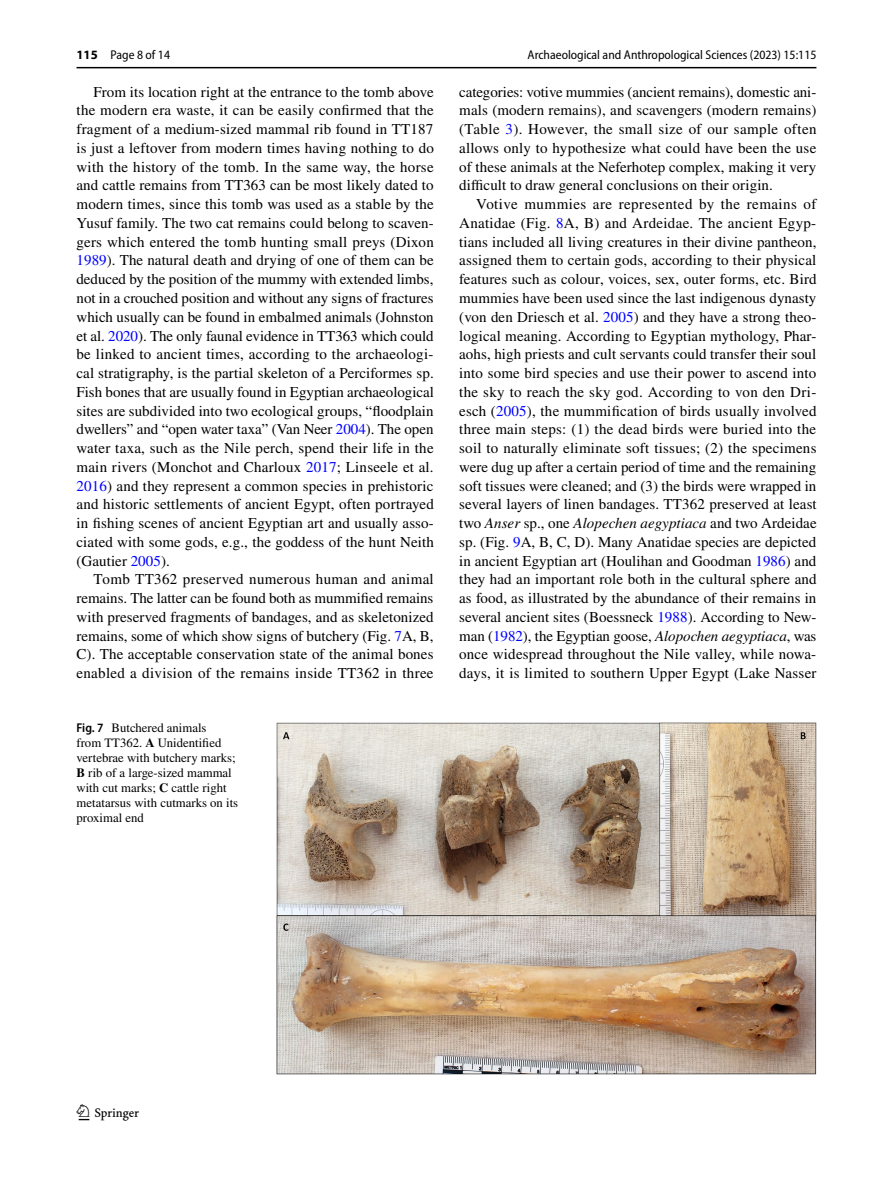
<style>
.page{position:relative;width:893px;height:1187px;background:#fff}
.page>*{position:absolute;margin:0;border:0;box-sizing:border-box;transform-origin:0 0}
.t1{font:22.5px "Springnew Regular 2";color:#000}
.t2{font:15px/18.8px "STIX";letter-spacing:.01em;color:#000;text-align:justify}
.t3{font:12.75px/15px "STIX";color:#000}
.t4{font:semi-condensed 12.75px "Myriad Pro";color:#000}
.s1{font-weight:700;font-stretch:normal}
.s2{color:#00f}
.s3{font-family:"Myriad Pro";font-weight:600;font-stretch:semi-condensed}
.s4{font-weight:700}
.s5{font-style:italic}
</style>
<div class="page">
<hr style="left:77px;top:67px;width:739px;height:1px;background:#000">
<img style="left:276px;top:722px;width:540px;height:351px">
<p class="t4" style="left:77px;top:48px;width:95px"><span class="s1">115</span> Page 8 of 14</p>
<p class="t2" style="left:77px;top:83px;width:359px;text-indent:17px">From its location right at the entrance to the tomb above the modern era waste, it can be easily confirmed that the fragment of a medium-sized mammal rib found in TT187 is just a leftover from modern times having nothing to do with the history of the tomb. In the same way, the horse and cattle remains from TT363 can be most likely dated to modern times, since this tomb was used as a stable by the Yusuf family. The two cat remains could belong to scaven&shy;gers which entered the tomb hunting small preys (Dixon <span class="s2">1989</span>). The natural death and drying of one of them can be deduced by the position of the mummy with extended limbs, not in a crouched position and without any signs of fractures which usually can be found in embalmed animals (Johnston et al. <span class="s2">2020</span>). The only faunal evidence in TT363 which could be linked to ancient times, according to the archaeologi&shy;cal stratigraphy, is the partial skeleton of a Perciformes sp.<br>Fish bones that are usually found in Egyptian archaeological sites are subdivided into two ecological groups, “floodplain dwellers” and “open water taxa” (Van Neer <span class="s2">2004</span>). The open water taxa, such as the Nile perch, spend their life in the main rivers (Monchot and Charloux <span class="s2">2017</span>; Linseele et al.<br><span class="s2">2016</span>) and they represent a common species in prehistoric and historic settlements of ancient Egypt, often portrayed in fishing scenes of ancient Egyptian art and usually asso&shy;ciated with some gods, e.g., the goddess of the hunt Neith (Gautier <span class="s2">2005</span>).</p>
<p class="t2" style="left:77px;top:571px;width:359px;text-indent:17px">Tomb TT362 preserved numerous human and animal remains. The latter can be found both as mummified remains with preserved fragments of bandages, and as skeletonized remains, some of which show signs of butchery (Fig. <span class="s2">7</span>A, B, C). The acceptable conservation state of the animal bones enabled a division of the remains inside TT362 in three</p>
<p class="t3" style="left:77px;top:721px;width:163px"><span class="s3">Fig. 7</span> Butchered animals<br>from TT362. <span class="s4">A</span> Unidentified vertebrae with butchery marks;<br><span class="s4">B</span> rib of a large-sized mammal with cut marks; <span class="s4">C</span> cattle right metatarsus with cutmarks on its proximal end</p>
<p class="t4" style="left:528px;top:48px;width:290px">Archaeological and Anthropological Sciences (2023) 15:115</p>
<p class="t2" style="left:459px;top:83px;width:359px">categories: votive mummies (ancient remains), domestic ani&shy;mals (modern remains), and scavengers (modern remains) (Table <span class="s2">3</span>). However, the small size of our sample often allows only to hypothesize what could have been the use of these animals at the Neferhotep complex, making it very difficult to draw general conclusions on their origin.</p>
<p class="t2" style="left:459px;top:196px;width:359px;text-indent:17px">Votive mummies are represented by the remains of Anatidae (Fig. <span class="s2">8</span>A, B) and Ardeidae. The ancient Egyp&shy;tians included all living creatures in their divine pantheon, assigned them to certain gods, according to their physical features such as colour, voices, sex, outer forms, etc. Bird mummies have been used since the last indigenous dynasty (von den Driesch et al. <span class="s2">2005</span>) and they have a strong theo&shy;logical meaning. According to Egyptian mythology, Phar&shy;aohs, high priests and cult servants could transfer their soul into some bird species and use their power to ascend into the sky to reach the sky god. According to von den Dri&shy;esch (<span class="s2">2005</span>), the mummification of birds usually involved three main steps: (1) the dead birds were buried into the soil to naturally eliminate soft tissues; (2) the specimens were dug up after a certain period of time and the remaining soft tissues were cleaned; and (3) the birds were wrapped in several layers of linen bandages. TT362 preserved at least two <span class="s5">Anser</span> sp., one <span class="s5">Alopechen aegyptiaca</span> and two Ardeidae sp. (Fig. <span class="s2">9</span>A, B, C, D). Many Anatidae species are depicted in ancient Egyptian art (Houlihan and Goodman <span class="s2">1986</span>) and they had an important role both in the cultural sphere and as food, as illustrated by the abundance of their remains in several ancient sites (Boessneck <span class="s2">1988</span>). According to New&shy;man (<span class="s2">1982</span>), the Egyptian goose, <span class="s5">Alopochen aegyptiaca</span>, was once widespread throughout the Nile valley, while nowa&shy;days, it is limited to southern Upper Egypt (Lake Nasser</p>
<h1 class="t1" style="left:79px;top:1104px;width:62px">1 3</h1>
</div>
